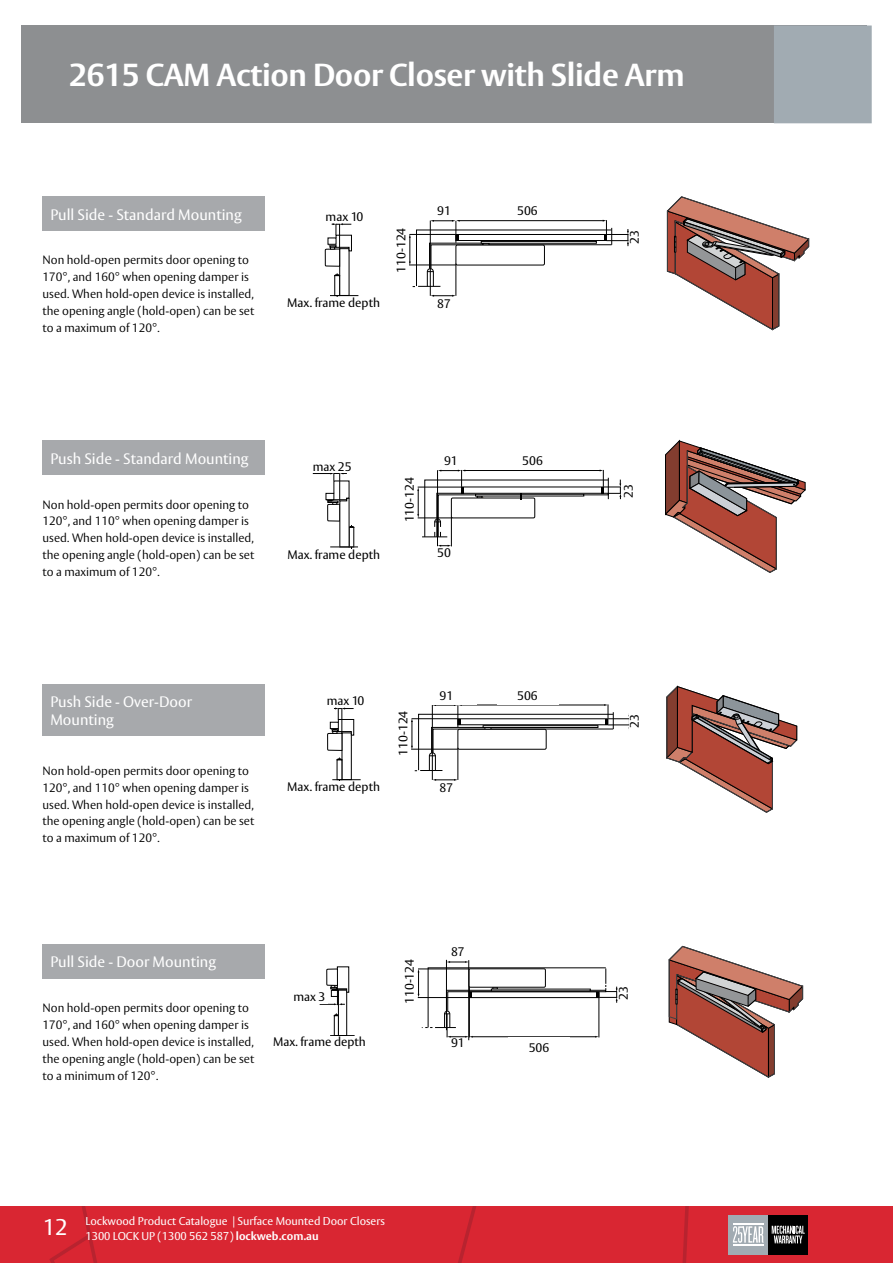
<style>
.page{position:relative;width:893px;height:1263px;background:#fff}
.page>*{position:absolute;margin:0;border:0;box-sizing:border-box;transform-origin:0 0}
.t1{font:700 31.5px "ASSA Vesta";letter-spacing:-.01em;color:#fff}
.t2{font:22.5px "ASSA Vesta";color:#fff}
.t3{font:15px/18.8px "ASSA Vesta";color:#fff}
.t4{font:12.3px "ASSA Vesta";color:#000}
.t5{font:300 12px/16.8px "ASSA Vesta";color:#000}
.t6{font:11.25px/15px "ASSA Vesta";color:#fff}
.t7{font:10.65px "ASSA Vesta";color:#000}
.t8{font:10.5px "ASSA Vesta";color:#000}
.t9{font:10.2px "ASSA Vesta";color:#000}
.t10{font:10.05px "ASSA Vesta";color:#000}
.s1{font-weight:700}
</style>
<div class="page">
<div style="left:0;top:1206px;width:893px;height:57px;background:#d92632"></div>
<svg style="left:57px;top:1206px;width:37px;height:34px"></svg>
<div style="left:728px;top:1215px;width:40px;height:40px;background:#a1abb2"></div>
<div style="left:768px;top:1215px;width:40px;height:40px;background:#000"></div>
<svg style="left:772px;top:1225px;width:33px;height:18px"></svg>
<svg style="left:733px;top:1226px;width:30px;height:17px"></svg>
<hr style="left:733px;top:1224px;width:30px;height:1px;background:#fff">
<hr style="left:733px;top:1244px;width:30px;height:1px;background:#fff">
<div style="left:21px;top:26px;width:846px;height:97px;background:#8d8f91"></div>
<div style="left:774px;top:26px;width:98px;height:97px;background:#a1abb2"></div>
<svg style="left:667px;top:686px;width:130px;height:126px"></svg>
<svg style="left:669px;top:946px;width:134px;height:131px"></svg>
<hr style="left:430px;top:221px;width:1px;height:75px;background:#000">
<hr style="left:456px;top:264px;width:1px;height:32px;background:#000">
<svg style="left:431px;top:295px;width:25px;height:2px"></svg>
<svg style="left:409px;top:220px;width:220px;height:67px"></svg>
<div style="left:339px;top:248px;width:10px;height:48px;border:1px solid #000"></div>
<svg style="left:325px;top:223px;width:27px;height:43px"></svg>
<svg style="left:330px;top:273px;width:28px;height:24px"></svg>
<svg style="left:667px;top:197px;width:142px;height:133px"></svg>
<hr style="left:432px;top:705px;width:1px;height:75px;background:#000">
<hr style="left:458px;top:748px;width:1px;height:32px;background:#000">
<svg style="left:433px;top:779px;width:25px;height:2px"></svg>
<svg style="left:411px;top:704px;width:218px;height:67px"></svg>
<div style="left:342px;top:733px;width:10px;height:47px;border:1px solid #000"></div>
<svg style="left:327px;top:707px;width:27px;height:44px"></svg>
<svg style="left:332px;top:757px;width:29px;height:24px"></svg>
<svg style="left:417px;top:470px;width:204px;height:77px"></svg>
<svg style="left:313px;top:473px;width:45px;height:76px"></svg>
<svg style="left:665px;top:441px;width:140px;height:132px"></svg>
<div style="left:338px;top:990px;width:9px;height:46px;border:1px solid #000"></div>
<hr style="left:446px;top:960px;width:1px;height:70px;background:#000">
<hr style="left:468px;top:960px;width:1px;height:80px;background:#000">
<svg style="left:418px;top:961px;width:200px;height:77px"></svg>
<svg style="left:330px;top:1013px;width:25px;height:23px"></svg>
<svg style="left:320px;top:966px;width:29px;height:39px"></svg>
<div style="left:291px;top:991px;width:36px;height:12px;background:#fff"></div>
<div style="left:43px;top:440px;width:222px;height:35px;background:#a7a9ac"></div>
<div style="left:43px;top:196px;width:222px;height:35px;background:#a7a9ac"></div>
<div style="left:43px;top:685px;width:222px;height:51px;background:#a7a9ac"></div>
<div style="left:43px;top:944px;width:222px;height:35px;background:#a7a9ac"></div>
<h1 class="t1" style="left:69px;top:56px;width:617px">2615 CAM Action Door Closer with Slide Arm</h1>
<p class="t3" style="left:50px;top:206px;width:193px">Pull Side - Standard Mounting</p>
<p class="t5" style="left:43px;top:252px;width:213px">Non hold-open permits door opening to 170°, and 160° when opening damper is used. When hold-open device is installed, the opening angle (hold-open) can be set to a maximum of 120°.</p>
<p class="t4" style="left:326px;top:209px;width:39px">max 10</p>
<p class="t7" style="left:328px;top:211px;width:35px">max 10</p>
<p class="t4" style="left:517px;top:203px;width:22px">506</p>
<p class="t4" style="left:437px;top:203px;width:15px">91</p>
<p class="t7" style="left:439px;top:209px;width:13px">91</p>
<p class="t7" style="left:519px;top:209px;width:19px">506</p>
<p class="t4" style="left:394px;top:273px;width:47px;rotate:-90deg">110-124</p>
<p class="t7" style="left:396px;top:269px;width:40px;rotate:-90deg">110-124</p>
<p class="t4" style="left:287px;top:295px;width:94px">Max. frame depth</p>
<p class="t7" style="left:288px;top:296px;width:81px">Max. frame depth</p>
<p class="t4" style="left:437px;top:296px;width:15px">87</p>
<p class="t7" style="left:439px;top:296px;width:13px">87</p>
<p class="t4" style="left:627px;top:244px;width:15px;rotate:-90deg">23</p>
<p class="t7" style="left:628px;top:243px;width:13px;rotate:-90deg">23</p>
<p class="t3" style="left:50px;top:450px;width:200px">Push Side - Standard Mounting</p>
<p class="t5" style="left:43px;top:496px;width:213px">Non hold-open permits door opening to 120°, and 110° when opening damper is used. When hold-open device is installed, the opening angle (hold-open) can be set to a maximum of 120°.</p>
<p class="t4" style="left:313px;top:459px;width:40px">max 25</p>
<p class="t9" style="left:312px;top:461px;width:34px">max 25</p>
<p class="t4" style="left:444px;top:453px;width:15px">91</p>
<p class="t9" style="left:446px;top:458px;width:13px">91</p>
<p class="t4" style="left:402px;top:522px;width:47px;rotate:-90deg">110-124</p>
<p class="t9" style="left:404px;top:522px;width:39px;rotate:-90deg">110-124</p>
<p class="t4" style="left:287px;top:547px;width:94px">Max. frame depth</p>
<p class="t9" style="left:292px;top:549px;width:78px">Max. frame depth</p>
<p class="t4" style="left:437px;top:545px;width:15px">50</p>
<p class="t9" style="left:440px;top:547px;width:13px">50</p>
<p class="t4" style="left:522px;top:453px;width:22px">506</p>
<p class="t4" style="left:621px;top:498px;width:15px;rotate:-90deg">23</p>
<p class="t9" style="left:621px;top:496px;width:13px;rotate:-90deg">23</p>
<p class="t3" style="left:50px;top:693px;width:143px">Push Side - Over-Door<br>Mounting</p>
<p class="t5" style="left:43px;top:763px;width:213px">Non hold-open permits door opening to 120°, and 110° when opening damper is used. When hold-open device is installed, the opening angle (hold-open) can be set to a maximum of 120°.</p>
<p class="t4" style="left:327px;top:693px;width:39px">max 10</p>
<p class="t8" style="left:330px;top:696px;width:35px">max 10</p>
<p class="t4" style="left:517px;top:688px;width:22px">506</p>
<p class="t4" style="left:440px;top:688px;width:15px">91</p>
<p class="t8" style="left:441px;top:694px;width:13px">91</p>
<p class="t8" style="left:521px;top:694px;width:19px">506</p>
<p class="t4" style="left:396px;top:756px;width:47px;rotate:-90deg">110-124</p>
<p class="t8" style="left:398px;top:753px;width:40px;rotate:-90deg">110-124</p>
<p class="t4" style="left:287px;top:779px;width:94px">Max. frame depth</p>
<p class="t8" style="left:291px;top:780px;width:81px">Max. frame depth</p>
<p class="t8" style="left:441px;top:781px;width:13px">87</p>
<p class="t4" style="left:440px;top:780px;width:15px">87</p>
<p class="t4" style="left:627px;top:728px;width:15px;rotate:-90deg">23</p>
<p class="t8" style="left:630px;top:728px;width:13px;rotate:-90deg">23</p>
<p class="t3" style="left:50px;top:953px;width:167px">Pull Side - Door Mounting</p>
<p class="t5" style="left:43px;top:1000px;width:213px">Non hold-open permits door opening to 170°, and 160° when opening damper is used. When hold-open device is installed, the opening angle (hold-open) can be set to a minimum of 120°.</p>
<p class="t4" style="left:451px;top:945px;width:15px">87</p>
<p class="t10" style="left:452px;top:948px;width:13px">87</p>
<p class="t4" style="left:402px;top:1004px;width:47px;rotate:-90deg">110-124</p>
<p class="t10" style="left:406px;top:1002px;width:39px;rotate:-90deg">110-124</p>
<p class="t4" style="left:293px;top:989px;width:33px">max 3</p>
<p class="t4" style="left:616px;top:1000px;width:15px;rotate:-90deg">23</p>
<p class="t4" style="left:273px;top:1034px;width:94px">Max. frame depth</p>
<p class="t10" style="left:302px;top:993px;width:28px">max 3</p>
<p class="t10" style="left:617px;top:1001px;width:13px;rotate:-90deg">23</p>
<p class="t10" style="left:288px;top:1035px;width:78px">Max. frame depth</p>
<p class="t10" style="left:454px;top:1037px;width:13px">91</p>
<p class="t10" style="left:532px;top:1038px;width:18px">506</p>
<p class="t4" style="left:451px;top:1035px;width:15px">91</p>
<p class="t4" style="left:529px;top:1040px;width:22px">506</p>
<h2 class="t2" style="left:43px;top:1214px;width:26px">12</h2>
<p class="t6" style="left:85px;top:1214px;width:301px">Lockwood Product Catalogue | Surface Mounted Door Closers<br>1300 LOCK UP (1300 562 587) <span class="s1">lockweb.com.au</span></p>
</div>
